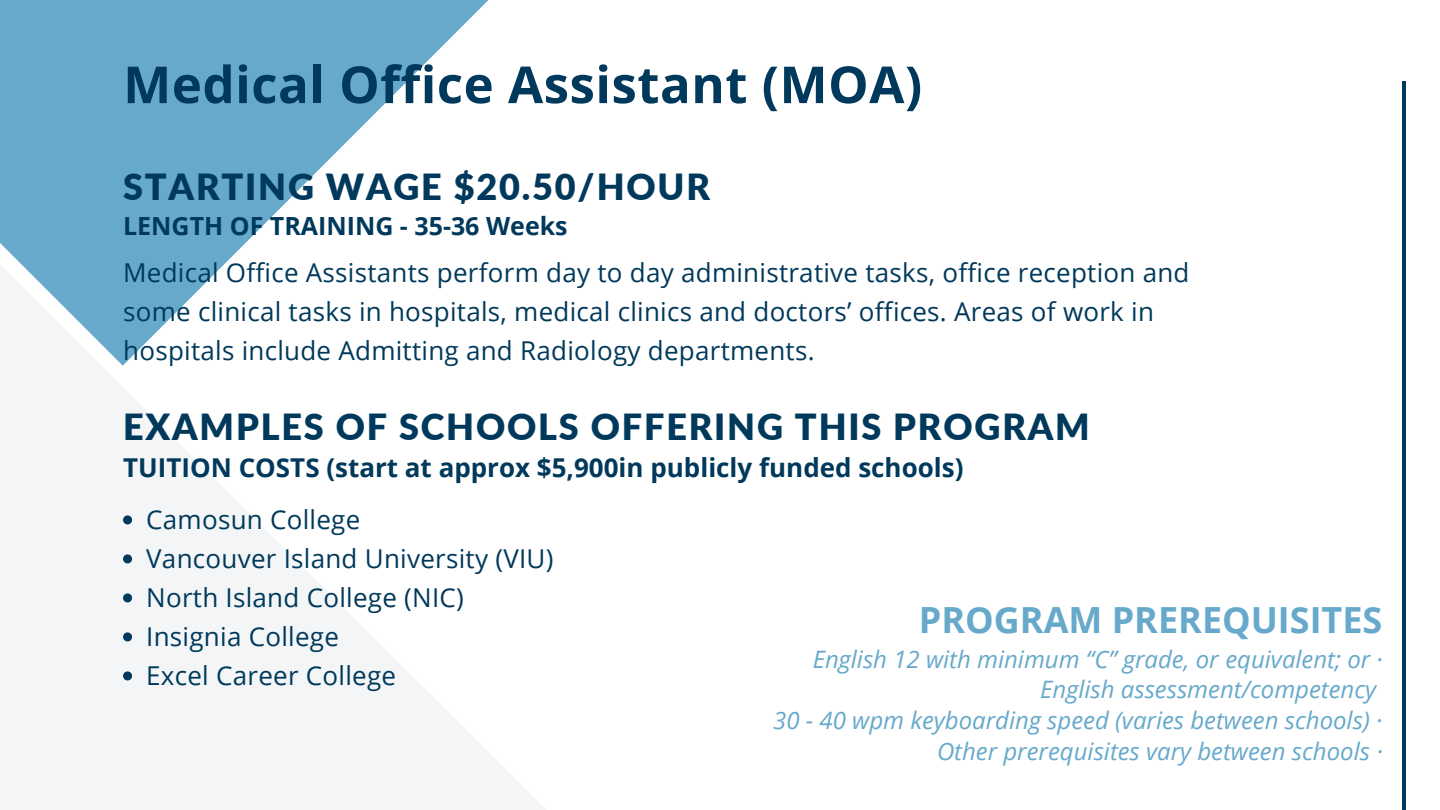
<style>
.page{position:relative;width:1440px;height:810px;background:#fff}
.page>*{position:absolute;margin:0;border:0;box-sizing:border-box;transform-origin:0 0}
.t1{font:700 51px "Open Sans";letter-spacing:.01em;color:#00395b}
.t2{font:900 36px "Lato";letter-spacing:.05em;color:#00395b}
.t3{font:700 36px "Open Sans";color:#66a9cb}
.t4{font:26px/39px "Open Sans";letter-spacing:.01em;color:#00395b}
.t5{font:700 26px "Open Sans";color:#00395b}
.t6{font:700 25px "Open Sans";color:#00395b}
.t7{font:italic 24px/30.8px "Open Sans";color:#66a9cb;text-align:right}
</style>
<div class="page">
<svg style="left:0;top:366px;width:546px;height:444px;fill:#f3f5f7"></svg>
<svg style="left:0;top:0;width:488px;height:366px;fill:#66a9cb"></svg>
<hr style="left:1402px;top:81px;width:4px;height:729px;background:#00395b">
<svg style="left:123px;top:515px;width:9px;height:9px"></svg>
<svg style="left:123px;top:554px;width:9px;height:9px"></svg>
<svg style="left:123px;top:593px;width:9px;height:9px"></svg>
<svg style="left:123px;top:632px;width:9px;height:9px"></svg>
<svg style="left:123px;top:671px;width:9px;height:9px"></svg>
<h1 class="t1" style="left:123px;top:49px;width:800px">Medical Office Assistant (MOA)</h1>
<h2 class="t2" style="left:123px;top:164px;width:588px">STARTING WAGE $20.50/HOUR</h2>
<p class="t6" style="left:123px;top:208px;width:446px">LENGTH OF TRAINING - 35-36 Weeks</p>
<p class="t4" style="left:123px;top:253px;width:1068px">Medical Office Assistants perform day to day administrative tasks, office reception and some clinical tasks in hospitals, medical clinics and doctors’ offices. Areas of work in hospitals include Admitting and Radiology departments.</p>
<h2 class="t2" style="left:123px;top:404px;width:968px">EXAMPLES OF SCHOOLS OFFERING THIS PROGRAM</h2>
<p class="t5" style="left:123px;top:449px;width:842px">TUITION COSTS (start at approx $5,900in publicly funded schools)</p>
<p class="t4" style="left:146px;top:499px;width:409px">Camosun College<br>Vancouver Island University (VIU)<br>North Island College (NIC)<br>Insignia College<br>Excel Career College</p>
<h2 class="t3" style="left:919px;top:595px;width:465px">PROGRAM PREREQUISITES</h2>
<p class="t7" style="left:773px;top:643px;width:611px">English 12 with minimum “C” grade, or equivalent; or · English assessment/competency<br>30 - 40 wpm keyboarding speed (varies between schools) · Other prerequisites vary between schools ·</p>
</div>
